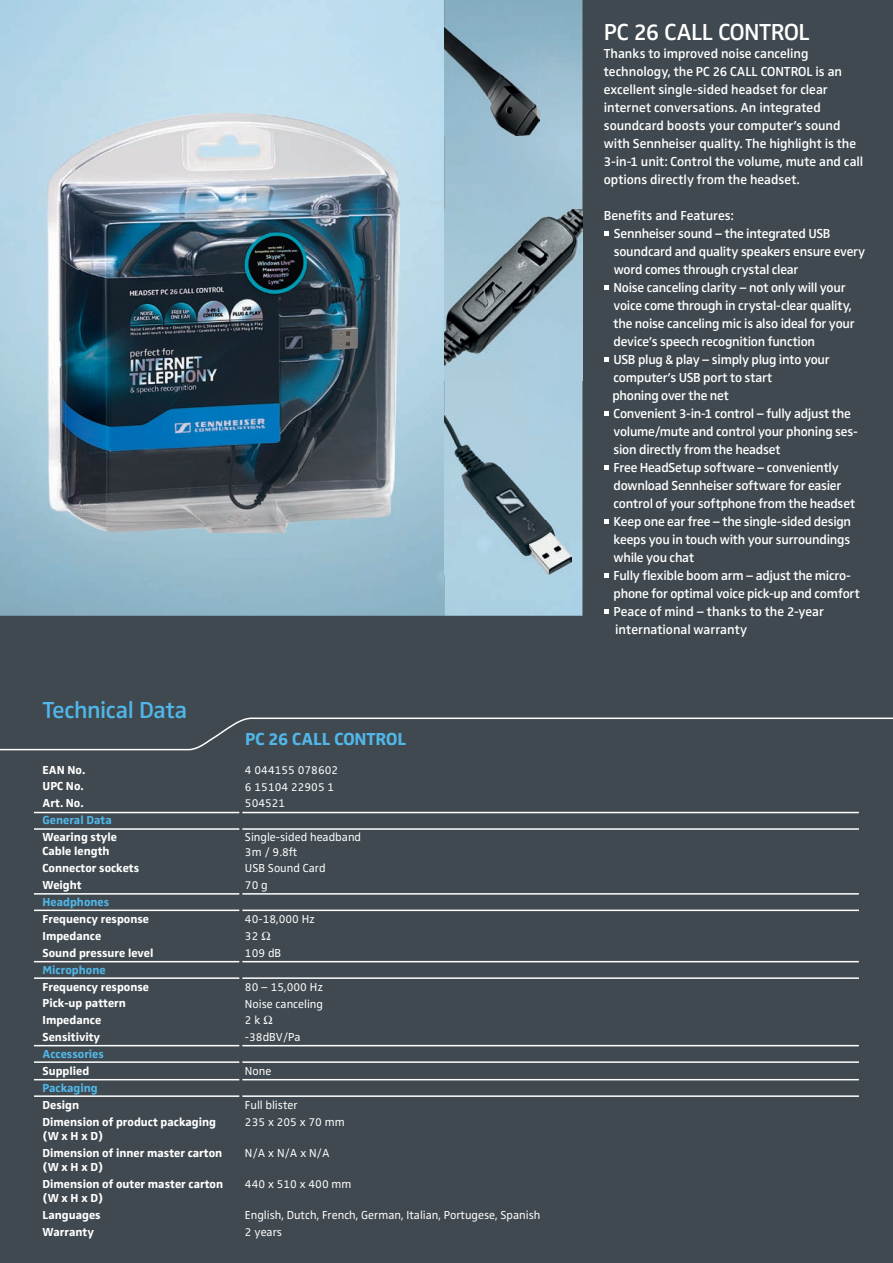
<style>
.page{position:relative;width:893px;height:1263px;background:#40494f}
.page>*{position:absolute;margin:0;border:0;box-sizing:border-box;transform-origin:0 0}
.t1{font:600 24px "Sennheiser";letter-spacing:-.02em;color:#fff}
.t2{font:600 24px "Sennheiser";letter-spacing:-.015em;color:#50b7e8}
.t3{font:700 18px "Sennheiser";letter-spacing:-.01em;color:#50b7e8}
.t4{font:600 13.5px/18px "Sennheiser";letter-spacing:-.015em;color:#fff}
.t5{font:700 12px/14.4px "Sennheiser";color:#fff}
.t6{font:12px/14.4px "Sennheiser";color:#fff}
.t7{font:700 12px "Sennheiser";color:#50b7e8}
</style>
<div class="page">
<img style="left:0;top:0;width:444px;height:616px">
<img style="left:444px;top:0;width:138px;height:616px">
<img style="left:444px;top:414px;width:128px;height:160px">
<img style="left:47px;top:113px;width:353px;height:419px">
<img style="left:444px;top:209px;width:138px;height:172px">
<img style="left:444px;top:25px;width:95px;height:110px">
<hr style="left:34px;top:828px;width:825px;height:2px;background:#fff">
<hr style="left:34px;top:909px;width:825px;height:2px;background:#fff">
<hr style="left:34px;top:977px;width:825px;height:2px;background:#fff">
<hr style="left:34px;top:1061px;width:825px;height:2px;background:#fff">
<hr style="left:34px;top:812px;width:825px;height:1px;background:#fff">
<hr style="left:34px;top:893px;width:825px;height:2px;background:#fff">
<hr style="left:34px;top:961px;width:825px;height:1px;background:#fff">
<hr style="left:34px;top:1045px;width:825px;height:1px;background:#fff">
<svg style="left:0;top:717px;width:893px;height:34px"></svg>
<hr style="left:34px;top:1095px;width:825px;height:2px;background:#fff">
<hr style="left:34px;top:1079px;width:825px;height:1px;background:#fff">
<hr style="left:239px;top:767px;width:3px;height:334px;background:#40494f">
<svg style="left:604px;top:231px;width:4px;height:4px"></svg>
<svg style="left:604px;top:285px;width:4px;height:4px"></svg>
<svg style="left:604px;top:357px;width:4px;height:4px"></svg>
<svg style="left:604px;top:411px;width:4px;height:4px"></svg>
<svg style="left:604px;top:465px;width:4px;height:4px"></svg>
<svg style="left:604px;top:519px;width:4px;height:4px"></svg>
<svg style="left:604px;top:573px;width:4px;height:4px"></svg>
<svg style="left:604px;top:609px;width:4px;height:4px"></svg>
<h1 class="t2" style="left:42px;top:696px;width:146px">Technical Data</h1>
<h2 class="t3" style="left:245px;top:728px;width:163px">PC 26 CALL CONTROL</h2>
<p class="t5" style="left:43px;top:762px;width:44px">EAN No.</p>
<p class="t6" style="left:245px;top:762px;width:95px">4 044155 078602</p>
<p class="t5" style="left:43px;top:779px;width:43px">UPC No.</p>
<p class="t6" style="left:245px;top:779px;width:91px">6 15104 22905 1</p>
<p class="t5" style="left:43px;top:796px;width:43px">Art. No.</p>
<p class="t6" style="left:245px;top:796px;width:42px">504521</p>
<p class="t7" style="left:43px;top:813px;width:71px">General Data</p>
<p class="t5" style="left:43px;top:830px;width:76px">Wearing style<br>Cable length</p>
<p class="t6" style="left:245px;top:830px;width:118px">Single-sided headband<br>3m / 9.8ft</p>
<p class="t5" style="left:43px;top:861px;width:98px">Connector sockets</p>
<p class="t6" style="left:245px;top:861px;width:82px">USB Sound Card</p>
<p class="t5" style="left:43px;top:878px;width:41px">Weight</p>
<p class="t6" style="left:245px;top:878px;width:24px">70 g</p>
<p class="t7" style="left:43px;top:895px;width:68px">Headphones</p>
<p class="t5" style="left:43px;top:912px;width:108px">Frequency response</p>
<p class="t6" style="left:245px;top:912px;width:72px">40-18,000 Hz</p>
<p class="t5" style="left:43px;top:928px;width:60px">Impedance</p>
<p class="t6" style="left:245px;top:929px;width:15px">32</p>
<p class="t5" style="left:43px;top:945px;width:112px">Sound pressure level</p>
<p class="t6" style="left:245px;top:946px;width:38px">109 dB</p>
<p class="t7" style="left:43px;top:962px;width:65px">Microphone</p>
<p class="t5" style="left:43px;top:979px;width:108px">Frequency response</p>
<p class="t6" style="left:245px;top:979px;width:80px">80 – 15,000 Hz</p>
<p class="t5" style="left:43px;top:996px;width:85px">Pick-up pattern</p>
<p class="t6" style="left:245px;top:996px;width:80px">Noise canceling</p>
<p class="t5" style="left:43px;top:1013px;width:60px">Impedance</p>
<p class="t6" style="left:245px;top:1013px;width:17px">2 k</p>
<p class="t5" style="left:43px;top:1030px;width:59px">Sensitivity</p>
<p class="t6" style="left:245px;top:1030px;width:57px">-38dBV/Pa</p>
<p class="t7" style="left:43px;top:1047px;width:63px">Accessories</p>
<p class="t5" style="left:43px;top:1064px;width:48px">Supplied</p>
<p class="t6" style="left:245px;top:1064px;width:28px">None</p>
<p class="t7" style="left:43px;top:1081px;width:57px">Packaging</p>
<p class="t5" style="left:43px;top:1097px;width:38px">Design</p>
<p class="t6" style="left:245px;top:1097px;width:54px">Full blister</p>
<p class="t5" style="left:43px;top:1114px;width:175px">Dimension of product packaging (W x H x D)</p>
<p class="t6" style="left:245px;top:1114px;width:101px">235 x 205 x 70 mm</p>
<p class="t5" style="left:43px;top:1145px;width:181px">Dimension of inner master carton (W x H x D)</p>
<p class="t6" style="left:245px;top:1145px;width:86px">N/A x N/A x N/A</p>
<p class="t5" style="left:43px;top:1176px;width:182px">Dimension of outer master carton (W x H x D)</p>
<p class="t6" style="left:245px;top:1177px;width:108px">440 x 510 x 400 mm</p>
<p class="t5" style="left:43px;top:1208px;width:60px">Languages</p>
<p class="t6" style="left:245px;top:1208px;width:297px">English, Dutch, French, German, Italian, Portugese, Spanish</p>
<p class="t5" style="left:43px;top:1224px;width:53px">Warranty</p>
<p class="t6" style="left:245px;top:1225px;width:39px">2 years</p>
<h1 class="t1" style="left:604px;top:18px;width:208px">PC 26 CALL CONTROL</h1>
<p class="t4" style="left:604px;top:44px;width:261px">Thanks to improved noise canceling technology, the PC 26 CALL CONTROL is an excellent single-sided headset for clear internet conversations. An integrated soundcard boosts your computer’s sound with Sennheiser quality. The highlight is the 3-in-1 unit: Control the volume, mute and call options directly from the headset.</p>
<p class="t4" style="left:612px;top:206px;width:254px;text-indent:-8px">Benefits and Features:<br>Sennheiser sound – the integrated USB soundcard and quality speakers ensure every word comes through crystal clear<br>Noise canceling clarity – not only will your voice come through in crystal-clear quality, the noise canceling mic is also ideal for your device’s speech recognition function<br>USB plug &amp; play – simply plug into your computer’s USB port to start<br>phoning over the net<br>Convenient 3-in-1 control – fully adjust the volume/mute and control your phoning ses&shy;sion directly from the headset<br>Free HeadSetup software – conveniently download Sennheiser software for easier control of your softphone from the headset Keep one ear free – the single-sided design keeps you in touch with your surroundings while you chat<br>Fully flexible boom arm – adjust the micro&shy;phone for optimal voice pick-up and comfort Peace of mind – thanks to the 2-year international warranty</p>
</div>
